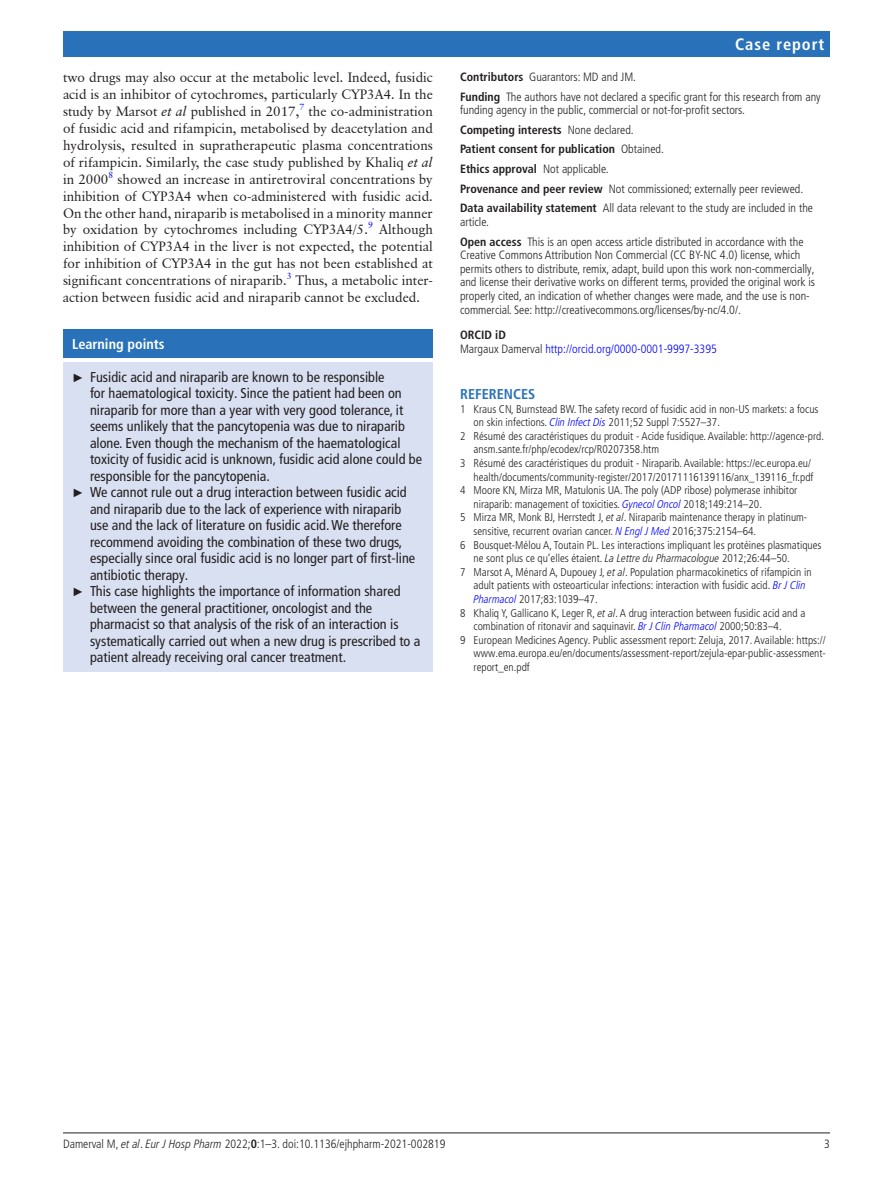
<style>
.page{position:relative;width:893px;height:1191px;background:#fff}
.page>*{position:absolute;margin:0;border:0;box-sizing:border-box;transform-origin:0 0}
.t1{font:700 condensed 16.5px "Frutiger LT Pro";letter-spacing:.055em;color:#fff}
.t2{font:condensed 14.25px "Frutiger LT Pro";color:#231f20}
.t3{font:700 condensed 14.25px "Frutiger LT Pro";color:#fff}
.t4{font:700 condensed 14.25px "Frutiger LT Std";color:#2972b9}
.t5{font:13.5px/17px "Classical Garamond BT";color:#231f20;text-align:justify}
.t6{font:300 condensed 12px/19.6px "Frutiger LT Pro";color:#231f20}
.t7{font:300 condensed 12px/13.6px "Frutiger LT Pro";color:#00f}
.t8{font:300 condensed 11.25px "Frutiger LT Pro";color:#231f20}
.s1{font-style:italic}
.s2{font-weight:700}
.s3{font-weight:700;color:#231f20}
.s4{color:#231f20}
.s5{font-style:italic;color:#00f}
.s6{font-family:"Arial";font-stretch:normal;font-size:12px}
</style>
<div class="page">
<hr style="left:63px;top:1132px;width:767px;height:1px;background:#231f20">
<div style="left:63px;top:31px;width:767px;height:25px;background:#2972b9"></div>
<div style="left:63px;top:329px;width:370px;height:29px;background:#2972b9"></div>
<div style="left:63px;top:362px;width:370px;height:309px;background:#d9e0f1"></div>
<h1 class="t1" style="left:735px;top:34px;width:91px">Case report</h1>
<p class="t5" style="left:63px;top:69px;width:371px">two drugs may also occur at the metabolic level. Indeed, fusidic acid is an inhibitor of cytochromes, particularly CYP3A4. In the study by Marsot <span class="s1">et al</span> published in 2017,<sup>7</sup> the co-administration of fusidic acid and rifampicin, metabolised by deacetylation and hydrolysis, resulted in supratherapeutic plasma concentrations of rifampicin. Similarly, the case study published by Khaliq <span class="s1">et al </span>in 2000<sup>8</sup> showed an increase in antiretroviral concentrations by inhibition of CYP3A4 when co-administered with fusidic acid.<br>On the other hand, niraparib is metabolised in a minority manner by oxidation by cytochromes including CYP3A4/5.<sup>9</sup> Although inhibition of CYP3A4 in the liver is not expected, the potential for inhibition of CYP3A4 in the gut has not been established at significant concentrations of niraparib.<sup>3</sup> Thus, a metabolic inter&shy;action between fusidic acid and niraparib cannot be excluded.</p>
<p class="t6" style="left:460px;top:67px;width:362px"><span class="s2">Contributors</span> Guarantors: MD and JM.<br><span class="s2">Funding</span> The authors have not declared a specific grant for this research from any</p>
<p class="t6" style="left:460px;top:100px;width:354px">funding agency in the public, commercial or not-for-profit sectors.<br><span class="s2">Competing interests</span> None declared.<br><span class="s2">Patient consent for publication</span> Obtained.<br><span class="s2">Ethics approval</span> Not applicable.<br><span class="s2">Provenance and peer review</span> Not commissioned; externally peer reviewed.<br><span class="s2">Data availability statement</span> All data relevant to the study are included in the</p>
<p class="t6" style="left:460px;top:212px;width:345px">article.<br><span class="s2">Open access</span> This is an open access article distributed in accordance with the</p>
<p class="t6" style="left:460px;top:248px;width:356px;line-height:13.6px">Creative Commons Attribution Non Commercial (CC BY-NC 4.0) license, which permits others to distribute, remix, adapt, build upon this work non-commercially, and license their derivative works on different terms, provided the original work is properly cited, an indication of whether changes were made, and the use is non&shy;commercial. See: http://creativecommons.org/licenses/by-nc/4.0/.</p>
<p class="t7" style="left:460px;top:328px;width:258px"><span class="s3">ORCID iD<br></span><span class="s4">Margaux Damerval</span> http://orcid.org/0000-0001-9997-3395</p>
<p class="t4" style="left:460px;top:385px;width:77px">REFERENCES</p>
<p class="t8" style="left:460px;top:402px;width:360px">1 Kraus CN, Burnstead BW. The safety record of fusidic acid in non-US markets: a focus</p>
<p class="t8" style="left:474px;top:416px;width:248px">on skin infections. <span class="s5">Clin Infect Dis</span> 2011;52 Suppl 7:S527–37.</p>
<p class="t8" style="left:460px;top:429px;width:366px">2 Résumé des caractéristiques du produit - Acide fusidique. Available: http://agence-prd.</p>
<p class="t8" style="left:474px;top:443px;width:187px">ansm.sante.fr/php/ecodex/rcp/R0207358.htm</p>
<p class="t8" style="left:460px;top:456px;width:352px">3 Résumé des caractéristiques du produit - Niraparib. Available: https://ec.europa.eu/</p>
<p class="t8" style="left:474px;top:470px;width:341px">health/documents/community-register/2017/20171116139116/anx_139116_fr.pdf</p>
<p class="t8" style="left:460px;top:484px;width:339px">4 Moore KN, Mirza MR, Matulonis UA. The poly (ADP ribose) polymerase inhibitor</p>
<p class="t8" style="left:474px;top:497px;width:290px">niraparib: management of toxicities. <span class="s5">Gynecol Oncol</span> 2018;149:214–20.</p>
<p class="t8" style="left:460px;top:511px;width:349px">5 Mirza MR, Monk BJ, Herrstedt J, <span class="s1">et al</span>. Niraparib maintenance therapy in platinum-</p>
<p class="t8" style="left:474px;top:524px;width:284px">sensitive, recurrent ovarian cancer. <span class="s5">N Engl J Med</span> 2016;375:2154–64.</p>
<p class="t8" style="left:460px;top:538px;width:363px">6 Bousquet-Mélou A, Toutain PL. Les interactions impliquant les protéines plasmatiques</p>
<p class="t8" style="left:474px;top:552px;width:318px">ne sont plus ce qu’elles étaient. <span class="s1">La Lettre du Pharmacologue</span> 2012;26:44–50.</p>
<p class="t8" style="left:460px;top:565px;width:353px">7 Marsot A, Ménard A, Dupouey J, <span class="s1">et al</span>. Population pharmacokinetics of rifampicin in</p>
<p class="t8" style="left:474px;top:579px;width:334px">adult patients with osteoarticular infections: interaction with fusidic acid. <span class="s5">Br J Clin</span></p>
<p class="t8" style="left:474px;top:593px;width:126px"><span class="s5">Pharmacol</span> 2017;83:1039–47.</p>
<p class="t8" style="left:460px;top:606px;width:347px">8 Khaliq Y, Gallicano K, Leger R, <span class="s1">et al</span>. A drug interaction between fusidic acid and a</p>
<p class="t8" style="left:474px;top:620px;width:310px">combination of ritonavir and saquinavir. <span class="s5">Br J Clin Pharmacol</span> 2000;50:83–4.</p>
<p class="t8" style="left:460px;top:633px;width:367px">9 European Medicines Agency. Public assessment report: Zeluja, 2017. Available: https://</p>
<p class="t8" style="left:474px;top:647px;width:354px">www.ema.europa.eu/en/documents/assessment-report/zejula-epar-public-assessment-</p>
<p class="t8" style="left:474px;top:661px;width:58px">report_en.pdf</p>
<p class="t3" style="left:72px;top:336px;width:94px">Learning points</p>
<p class="t2" style="left:72px;top:368px;width:314px"><span class="s6">►</span> Fusidic acid and niraparib are known to be responsible</p>
<p class="t2" style="left:90px;top:385px;width:313px">for haematological toxicity. Since the patient had been on</p>
<p class="t2" style="left:90px;top:401px;width:315px">niraparib for more than a year with very good tolerance, it</p>
<p class="t2" style="left:90px;top:418px;width:316px">seems unlikely that the pancytopenia was due to niraparib</p>
<p class="t2" style="left:90px;top:434px;width:312px">alone. Even though the mechanism of the haematological</p>
<p class="t2" style="left:90px;top:451px;width:334px">toxicity of fusidic acid is unknown, fusidic acid alone could be</p>
<p class="t2" style="left:90px;top:467px;width:181px">responsible for the pancytopenia.</p>
<p class="t2" style="left:72px;top:484px;width:336px"><span class="s6">►</span> We cannot rule out a drug interaction between fusidic acid</p>
<p class="t2" style="left:90px;top:500px;width:313px">and niraparib due to the lack of experience with niraparib</p>
<p class="t2" style="left:90px;top:517px;width:313px">use and the lack of literature on fusidic acid. We therefore</p>
<p class="t2" style="left:90px;top:533px;width:314px">recommend avoiding the combination of these two drugs,</p>
<p class="t2" style="left:90px;top:550px;width:327px">especially since oral fusidic acid is no longer part of first-line</p>
<p class="t2" style="left:90px;top:566px;width:100px">antibiotic therapy.</p>
<p class="t2" style="left:72px;top:583px;width:330px"><span class="s6">►</span> This case highlights the importance of information shared</p>
<p class="t2" style="left:90px;top:599px;width:284px">between the general practitioner, oncologist and the</p>
<p class="t2" style="left:90px;top:616px;width:310px">pharmacist so that analysis of the risk of an interaction is</p>
<p class="t2" style="left:90px;top:632px;width:332px">systematically carried out when a new drug is prescribed to a</p>
<p class="t2" style="left:90px;top:649px;width:258px">patient already receiving oral cancer treatment.</p>
<p class="t6" style="left:63px;top:1133px;width:384px">Damerval M, <span class="s1">et al</span>. <span class="s1">Eur J Hosp Pharm</span> 2022;<span class="s2">0</span>:1–3. doi:10.1136/ejhpharm-2021-002819</p>
<p class="t6" style="left:824px;top:1133px;width:7px">3</p>
</div>
